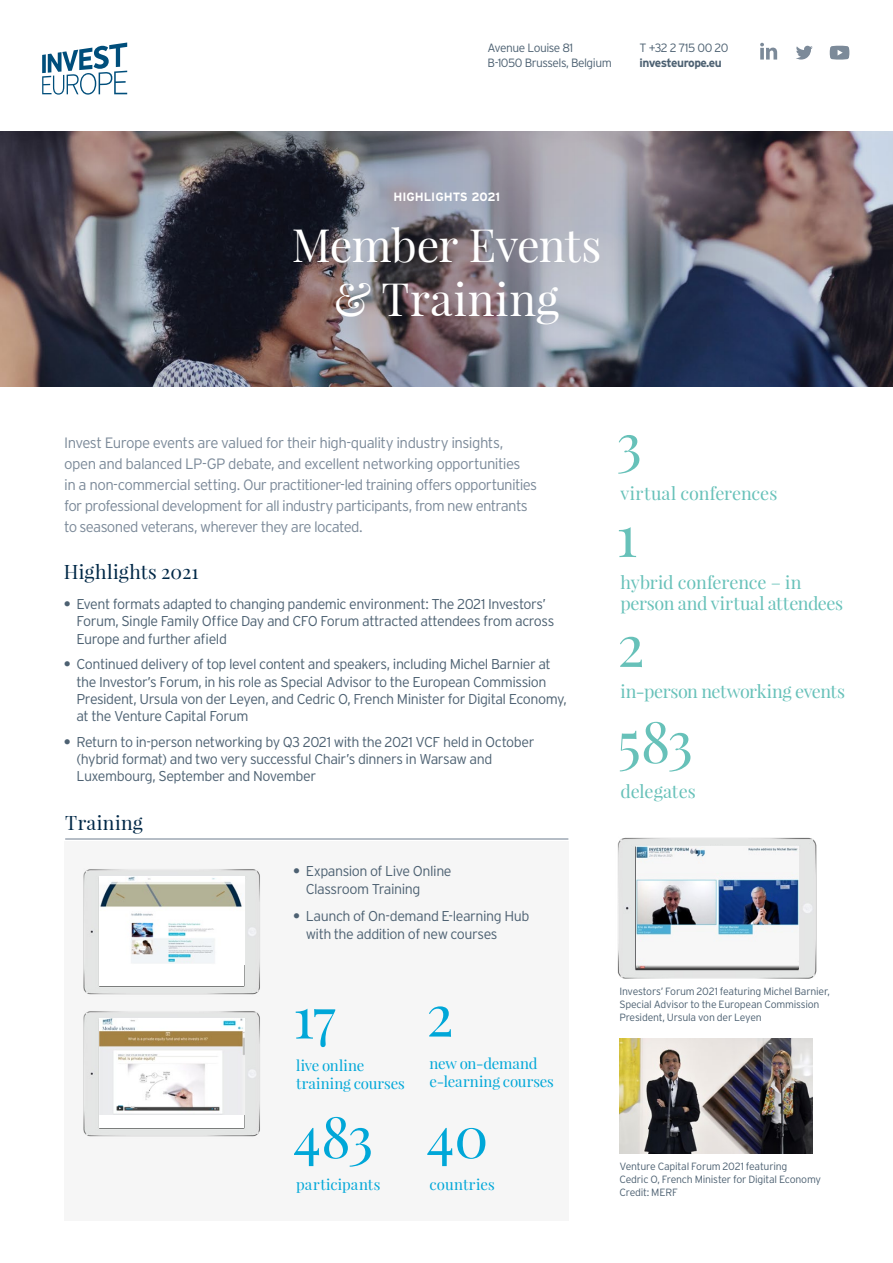
<style>
.page{position:relative;width:893px;height:1263px;background:#fff}
.page>*{position:absolute;margin:0;border:0;box-sizing:border-box;transform-origin:0 0}
.t1{font:57px "Playfair Display";letter-spacing:-.015em;color:#00a7d8}
.t2{font:57px "Playfair Display";color:#67c1b9}
.t3{font:45px/54px "Playfair Display";color:#fff;text-align:center}
.t4{font:19.5px "Playfair Display";letter-spacing:.02em;color:#002847}
.t5{font:18px/21px "Playfair Display";letter-spacing:-.015em;color:#67c1b9}
.t6{font:300 15px/21px "Interstate";letter-spacing:-.04em;color:#7c8a99}
.t7{font:15px/18px "Playfair Display";color:#00a7d8}
.t8{font:300 14.25px/17.2px "Interstate";letter-spacing:-.035em;color:#4d6172}
.t9{font:300 12px/14.4px "Interstate";letter-spacing:-.04em;color:#4d6172}
.t10{font:700 12px "Interstate";letter-spacing:-.045em;color:#4d6172}
.t11{font:700 12px "Interstate";color:#fff}
.t12{font:300 10.5px/12.8px "Interstate";letter-spacing:-.02em;color:#4d6172}
.s1{font-weight:700}
</style>
<div class="page">
<img style="left:0;top:132px;width:893px;height:255px">
<svg style="left:42px;top:43px;width:85px;height:52px"></svg>
<svg style="left:830px;top:46px;width:19px;height:14px"></svg>
<svg style="left:796px;top:46px;width:17px;height:14px"></svg>
<svg style="left:760px;top:43px;width:17px;height:17px"></svg>
<img style="left:619px;top:1039px;width:194px;height:114px">
<img style="left:617px;top:837px;width:200px;height:142px">
<img style="left:636px;top:846px;width:163px;height:123px">
<div style="left:64px;top:841px;width:504px;height:379px;background:#f6f6f6"></div>
<hr style="left:65px;top:838px;width:503px;height:2px;background:#9ea8b4">
<img style="left:83px;top:869px;width:177px;height:126px">
<div style="left:99px;top:876px;width:145px;height:110px;background:#fff"></div>
<img style="left:99px;top:876px;width:143px;height:88px">
<img style="left:83px;top:1011px;width:177px;height:126px">
<div style="left:99px;top:1018px;width:145px;height:110px;background:#fff"></div>
<img style="left:99px;top:1018px;width:145px;height:96px">
<p class="t9" style="left:488px;top:41px;width:126px">Avenue Louise 81<br>B-1050 Brussels, Belgium</p>
<p class="t9" style="left:640px;top:41px;width:90px">T +32 2 715 00 20</p>
<p class="t10" style="left:640px;top:55px;width:84px">investeurope.eu</p>
<p class="t11" style="left:393px;top:189px;width:108px">HIGHLIGHTS 2021</p>
<h2 class="t3" style="left:292px;top:218px;width:311px">Member Events &amp; Training</h2>
<p class="t6" style="left:64px;top:432px;width:474px">Invest Europe events are valued for their high-quality industry insights, open and balanced LP-GP debate, and excellent networking opportunities<br>in a non-commercial setting. Our practitioner-led training offers opportunities for professional development for all industry participants, from new entrants to seasoned veterans, wherever they are located.</p>
<h3 class="t4" style="left:64px;top:560px;width:136px">Highlights 2021</h3>
<p class="t8" style="left:77px;top:595px;width:479px;text-indent:-13px"><span class="s1">•</span> Event formats adapted to changing pandemic environment: The 2021 Investors’<br>Forum, Single Family Office Day and CFO Forum attracted attendees from across<br>Europe and further afield</p>
<p class="t8" style="left:77px;top:656px;width:492px;text-indent:-13px"><span class="s1">•</span> Continued delivery of top level content and speakers, including Michel Barnier at the Investor’s Forum, in his role as Special Advisor to the European Commission President, Ursula von der Leyen, and Cedric O, French Minister for Digital Economy, at the Venture Capital Forum</p>
<p class="t8" style="left:77px;top:733px;width:460px;text-indent:-13px"><span class="s1">•</span> Return to in-person networking by Q3 2021 with the 2021 VCF held in October (hybrid format) and two very successful Chair’s dinners in Warsaw and<br>Luxembourg, September and November</p>
<h3 class="t4" style="left:65px;top:810px;width:79px">Training</h3>
<p class="t8" style="left:306px;top:862px;width:147px;line-height:18px;text-indent:-13px"><span class="s1">•</span> Expansion of Live Online<br>Classroom Training</p>
<p class="t8" style="left:306px;top:906px;width:225px;line-height:18px;text-indent:-13px"><span class="s1">•</span> Launch of On-demand E-learning Hub with the addition of new courses</p>
<h1 class="t1" style="left:293px;top:982px;width:44px">17</h1>
<h1 class="t1" style="left:426px;top:979px;width:29px">2</h1>
<p class="t7" style="left:296px;top:1056px;width:110px">live online training courses</p>
<p class="t7" style="left:429px;top:1054px;width:126px">new on-demand e-learning courses</p>
<h1 class="t1" style="left:293px;top:1101px;width:82px">483</h1>
<h1 class="t1" style="left:426px;top:1101px;width:64px">40</h1>
<p class="t7" style="left:296px;top:1175px;width:86px">participants</p>
<p class="t7" style="left:429px;top:1175px;width:67px">countries</p>
<h1 class="t2" style="left:616px;top:408px;width:27px">3</h1>
<p class="t5" style="left:620px;top:483px;width:158px">virtual conferences</p>
<h1 class="t2" style="left:616px;top:500px;width:23px">1</h1>
<p class="t5" style="left:620px;top:572px;width:224px">hybrid conference – in person and virtual attendees</p>
<h1 class="t2" style="left:617px;top:610px;width:29px">2</h1>
<p class="t5" style="left:620px;top:680px;width:226px">in-person networking events</p>
<h1 class="t2" style="left:617px;top:706px;width:77px">583</h1>
<p class="t5" style="left:620px;top:781px;width:77px">delegates</p>
<p class="t12" style="left:619px;top:985px;width:212px">Investors’ Forum 2021 featuring Michel Barnier,<br>Special Advisor to the European Commission<br>President, Ursula von der Leyen</p>
<p class="t12" style="left:619px;top:1160px;width:203px">Venture Capital Forum 2021 featuring<br>Cedric O, French Minister for Digital Economy<br>Credit: MERF</p>
</div>
